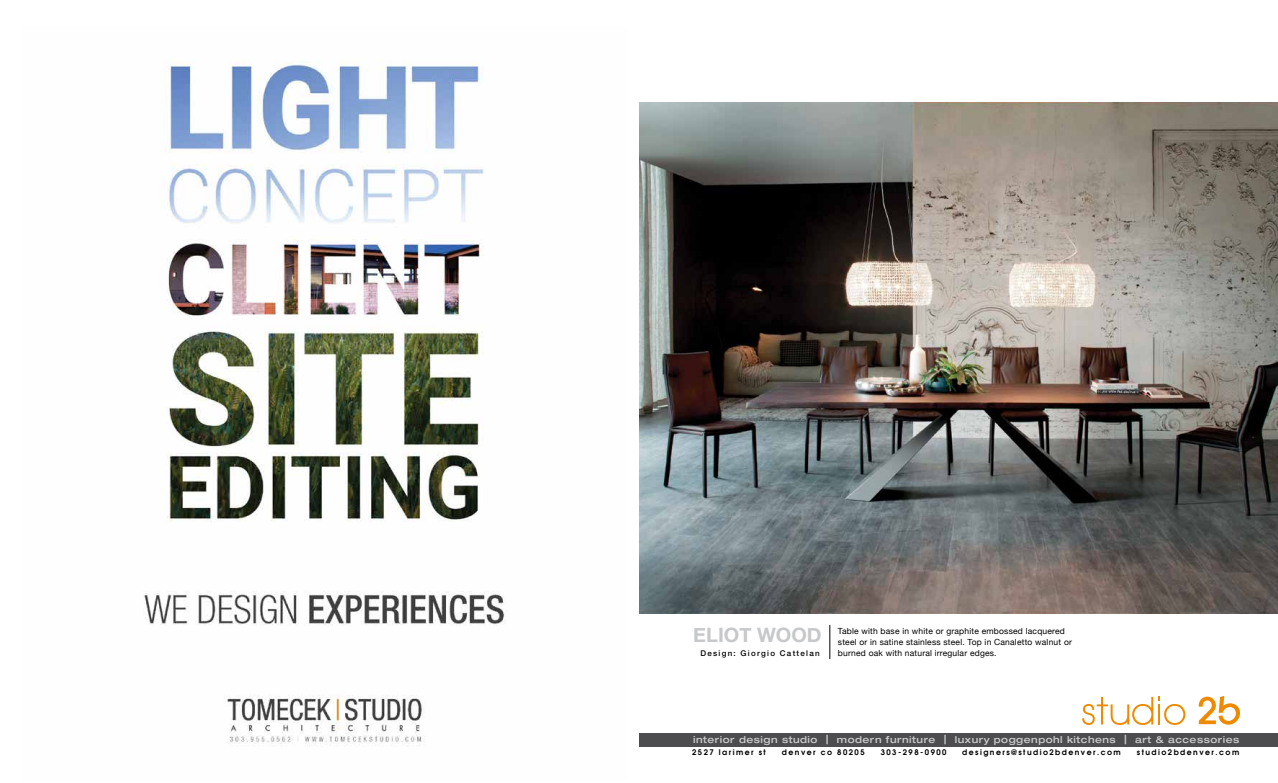
<style>
.page{position:relative;width:1278px;height:783px;background:#fff}
.page>*{position:absolute;margin:0;border:0;box-sizing:border-box;transform-origin:0 0}
.t1{font:700 19.8px "Helvetica Neue";color:#c7c8ca}
.t2{font:500 expanded 9.5px "Helvetica Neue";letter-spacing:.05em;color:#c9cacc}
.t3{font:8.4px/10.9px "Helvetica Neue";letter-spacing:.025em;color:#000}
.t4{font:500 7.9px "Helvetica Neue";letter-spacing:.16em;color:#000}
.t5{font:600 7.7px "Avant Garde";letter-spacing:.19em;color:#000}
.s1{font-size:12.5px}
</style>
<div class="page">
<img style="left:144px;top:61px;width:363px;height:685px">
<div style="left:639px;top:733px;width:639px;height:13px;background:#4d4d4f"></div>
<svg style="left:1082px;top:697px;width:103px;height:28px"></svg>
<svg style="left:1199px;top:696px;width:41px;height:29px"></svg>
<img style="left:639px;top:103px;width:639px;height:511px">
<hr style="left:830px;top:625px;width:1px;height:34px;background:#000">
<h1 class="t1" style="left:693px;top:623px;width:130px">ELIOT WOOD</h1>
<p class="t4" style="left:700px;top:648px;width:121px">Design: Giorgio Cattelan</p>
<p class="t3" style="left:838px;top:625px;width:235px">Table with base in white or graphite embossed lacquered steel or in satine stainless steel. Top in Canaletto walnut or burned oak with natural irregular edges.</p>
<p class="t2" style="left:693px;top:733px;width:548px">interior design studio <span class="s1">|</span> modern furniture <span class="s1">|</span> luxury poggenpohl kitchens <span class="s1">|</span> art &amp; accessories</p>
<p class="t5" style="left:692px;top:747px;width:75px">2527 larimer st</p>
<p class="t5" style="left:782px;top:747px;width:84px">denver co 80205</p>
<p class="t5" style="left:881px;top:747px;width:67px">303-298-0900</p>
<p class="t5" style="left:962px;top:747px;width:160px">designers@studio2bdenver.com</p>
<p class="t5" style="left:1137px;top:747px;width:104px">studio2bdenver.com</p>
</div>
